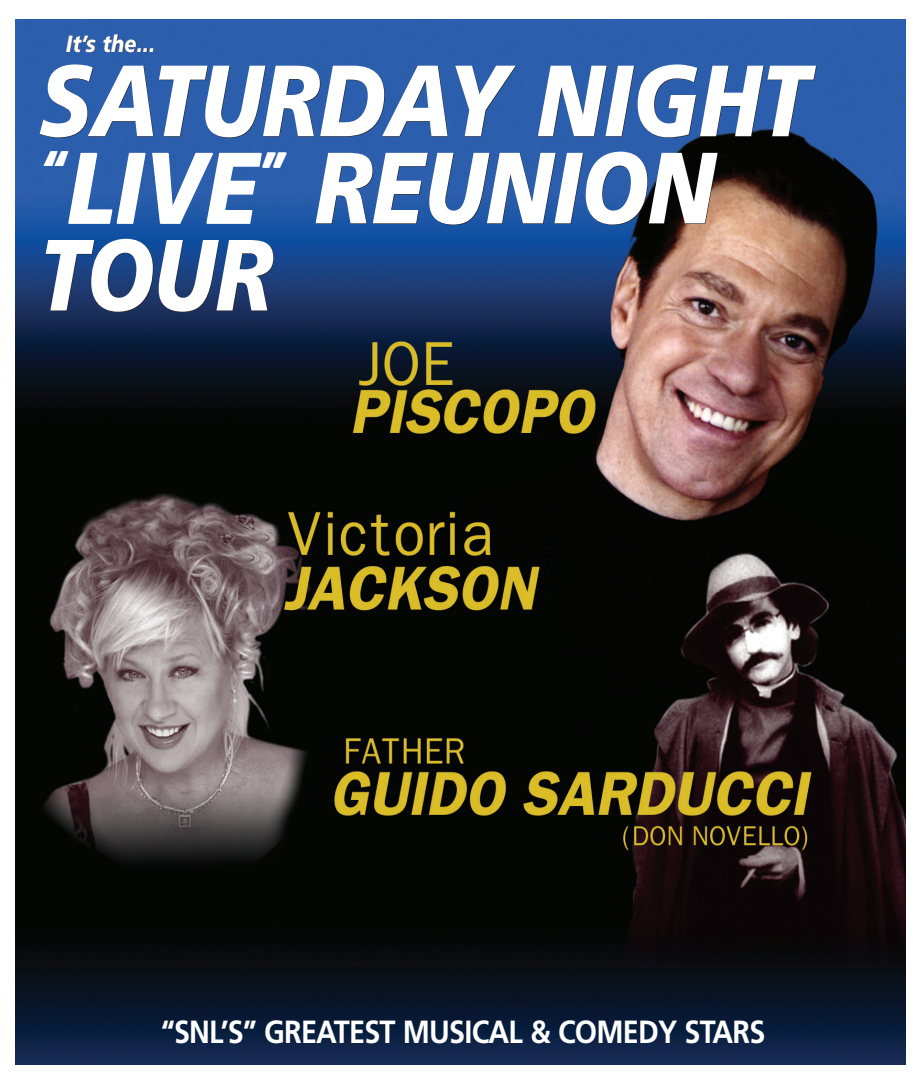
<style>
.page{position:relative;width:918px;height:1085px;background:#fff}
.page>*{position:absolute;margin:0;border:0;box-sizing:border-box;transform-origin:0 0}
.t1{font:italic 900 100.95px/87px "Frutiger";color:#fff;scale:.85 1}
.t2{font:700 31.95px "Frutiger";letter-spacing:-.03em;color:#fff;scale:.9 1}
.t3{font:italic 900 23.55px "Frutiger";color:#fff;scale:.85 1}
</style>
<div class="page">
<img style="left:15px;top:19px;width:891px;height:1044px">
<p class="t3" style="left:66px;top:34px;width:107px">It’s the...</p>
<h1 class="t1" style="left:39px;top:65px;width:907px">SATURDAY NIGHT <sup>“</sup>LIVE<sup>”</sup> REUNION<br>TOUR</h1>
<p class="t2" style="left:161px;top:1018px;width:673px">“SNL’S” GREATEST MUSICAL &amp; COMEDY STARS</p>
</div>
